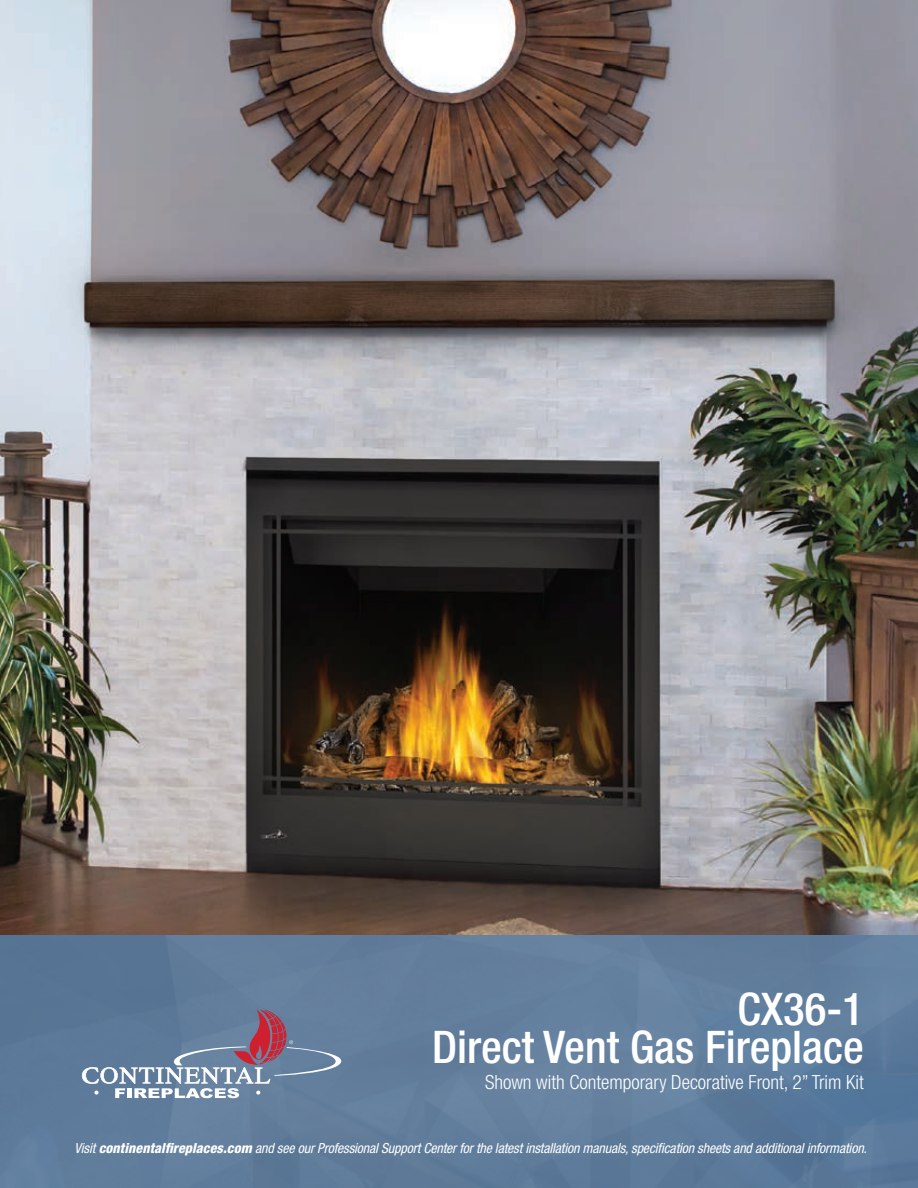
<style>
.page{position:relative;width:918px;height:1188px;background:#fff}
.page>*{position:absolute;margin:0;border:0;box-sizing:border-box;transform-origin:0 0}
.t1{font:500 condensed 45px/37.5px "Helvetica Neue LT Std";color:#fff;text-align:right}
.t2{font:300 condensed 19.5px "Helvetica Neue LT Std";color:#fff}
.t3{font:italic condensed 13.8px "Helvetica Neue LT Std";letter-spacing:-.01em;color:#fff}
.s1{font-weight:800}
</style>
<div class="page">
<img style="left:0;top:0;width:918px;height:936px">
<img style="left:0;top:936px;width:918px;height:252px">
<svg style="left:82px;top:1009px;width:259px;height:89px;background:#7685a0"></svg>
<h1 class="t1" style="left:432px;top:990px;width:433px">CX36-1<br>Direct Vent Gas Fireplace</h1>
<h2 class="t2" style="left:485px;top:1071px;width:380px">Shown with Contemporary Decorative Front, 2” Trim Kit</h2>
<p class="t3" style="left:75px;top:1140px;width:794px">Visit <span class="s1">continentalfireplaces.com</span> and see our Professional Support Center for the latest installation manuals, specification sheets and additional information.</p>
</div>
